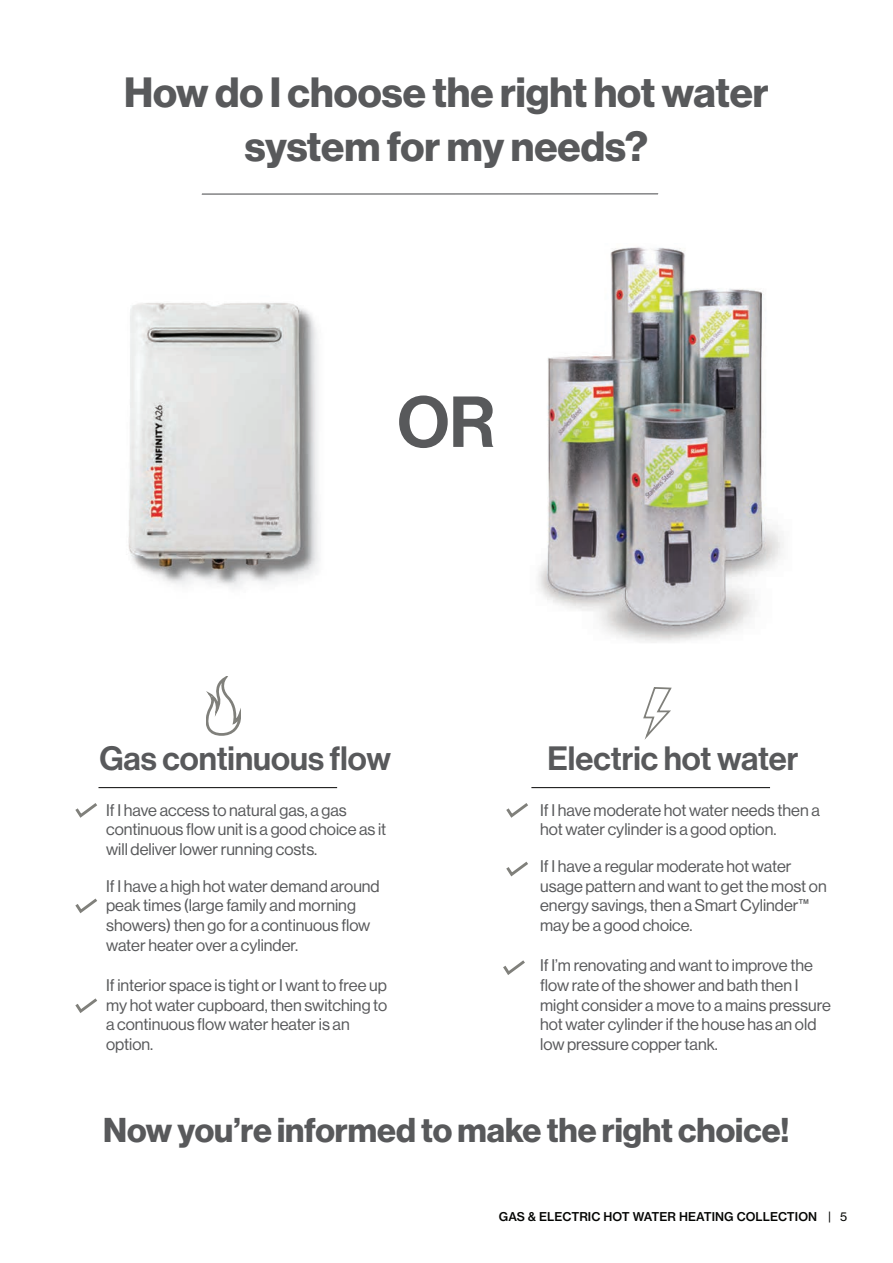
<style>
.page{position:relative;width:893px;height:1263px;background:#fff}
.page>*{position:absolute;margin:0;border:0;box-sizing:border-box;transform-origin:0 0}
.t1{font:70.5px "N Haas Grotesk DS Pro 65 Md";color:#58595b}
.t2{font:41.4px/53.4px "N Haas Grotesk DS Pro 75 Bd";color:#58595b;text-align:center}
.t3{font:33.75px "N Haas Grotesk DS Pro 75 Bd";color:#58595b}
.t4{font:33px "N Haas Grotesk DS Pro 65 Md";color:#58595b}
.t5{font:16.5px/19.8px "N Haas Grotesk DS Pro 55 Rg";color:#58595b}
.t6{font:12px "N Haas Grotesk TX Pro 65 Md";letter-spacing:.005em;color:#040503}
.s1{font-family:"N Haas Grotesk TX Pro 55 Rg"}
</style>
<div class="page">
<svg style="left:202px;top:194px;width:456px;height:1px"></svg>
<hr style="left:202px;top:193px;width:456px;height:1px;background:#58595b">
<svg style="left:206px;top:677px;width:35px;height:58px"></svg>
<svg style="left:643px;top:687px;width:29px;height:53px"></svg>
<hr style="left:98px;top:787px;width:239px;height:1px;background:#050504">
<hr style="left:531px;top:787px;width:239px;height:1px;background:#050504">
<svg style="left:75px;top:803px;width:22px;height:15px"></svg>
<svg style="left:75px;top:898px;width:22px;height:15px"></svg>
<svg style="left:75px;top:998px;width:22px;height:15px"></svg>
<svg style="left:503px;top:960px;width:22px;height:15px"></svg>
<svg style="left:506px;top:803px;width:22px;height:15px"></svg>
<svg style="left:506px;top:862px;width:22px;height:14px"></svg>
<img style="left:538px;top:247px;width:246px;height:396px">
<img style="left:128px;top:302px;width:166px;height:252px">
<img style="left:131px;top:305px;width:188px;height:284px">
<h2 class="t2" style="left:124px;top:67px;width:646px">How do I choose the right hot water system for my needs?</h2>
<h1 class="t1" style="left:397px;top:381px;width:99px">OR</h1>
<h3 class="t4" style="left:99px;top:740px;width:293px">Gas continuous flow</h3>
<h3 class="t4" style="left:547px;top:740px;width:253px">Electric hot water</h3>
<p class="t5" style="left:106px;top:800px;width:282px">If I have access to natural gas, a gas continuous flow unit is a good choice as it will deliver lower running costs.</p>
<p class="t5" style="left:106px;top:876px;width:275px">If I have a high hot water demand around peak times (large family and morning showers) then go for a continuous flow water heater over a cylinder.</p>
<p class="t5" style="left:106px;top:975px;width:283px">If interior space is tight or I want to free up my hot water cupboard, then switching to a continuous flow water heater is an option.</p>
<p class="t5" style="left:540px;top:800px;width:281px">If I have moderate hot water needs then a hot water cylinder is a good option.</p>
<p class="t5" style="left:540px;top:856px;width:288px">If I have a regular moderate hot water usage pattern and want to get the most on energy savings, then a Smart Cylinder™ may be a good choice.</p>
<p class="t5" style="left:540px;top:955px;width:292px">If I’m renovating and want to improve the flow rate of the shower and bath then I might consider a move to a mains pressure hot water cylinder if the house has an old low pressure copper tank.</p>
<h3 class="t3" style="left:103px;top:1110px;width:688px">Now you’re informed to make the right choice!</h3>
<p class="t6" style="left:499px;top:1209px;width:350px">GAS &amp; ELECTRIC HOT WATER HEATING COLLECTION <span class="s1">| 5</span></p>
</div>
